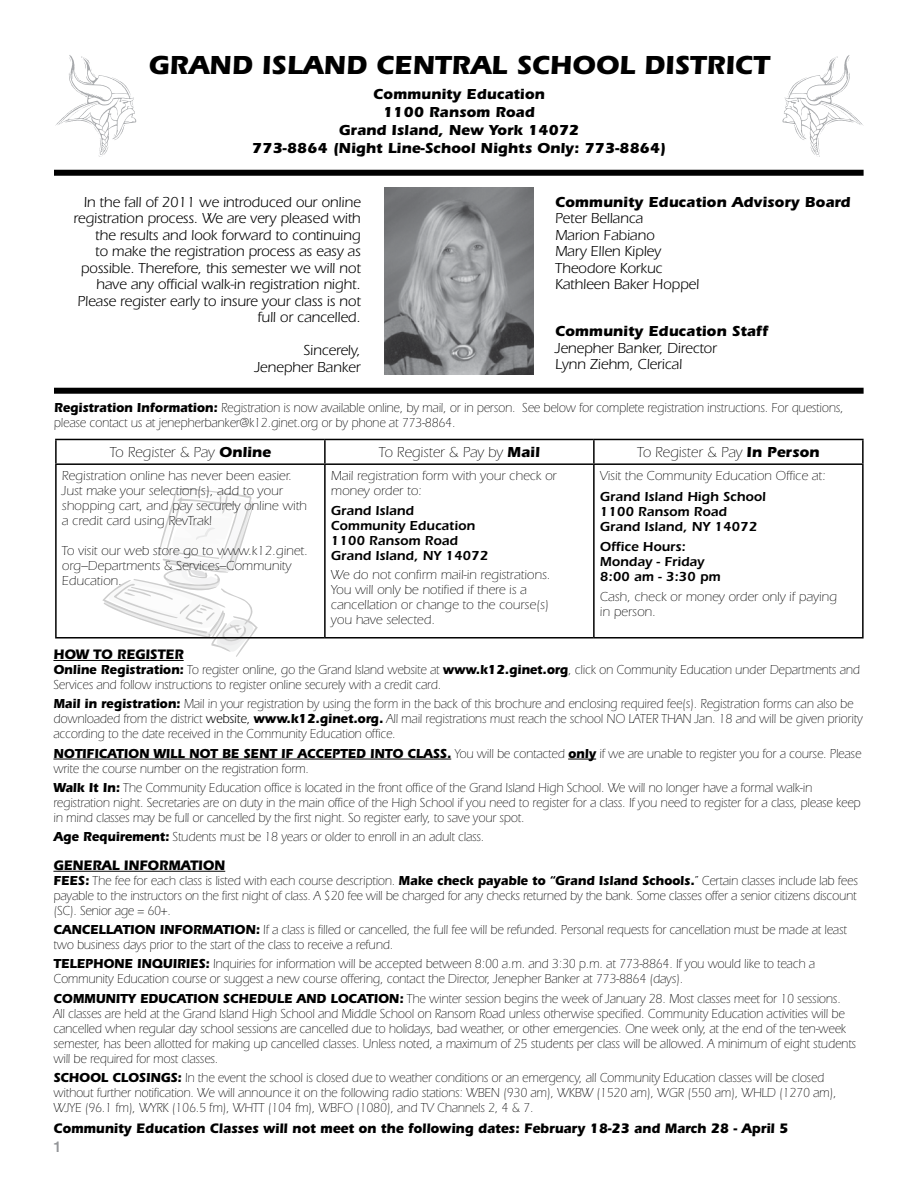
<style>
.page{position:relative;width:918px;height:1188px;background:#fff}
.page>*{position:absolute;margin:0;border:0;box-sizing:border-box;transform-origin:0 0}
.t1{font:700 27px "Itc Eras";color:#000}
.t2{font:15px/16.5px "Itc Eras";letter-spacing:-.01em;color:#000;text-align:right}
.t3{font:700 15px/18px "Itc Eras";color:#000;text-align:center}
.t4{font:300 15px "Itc Eras";color:#000}
.t5{font:500 15px "Helvetica Neue";color:#939598}
.t6{font:700 14.25px "Itc Eras";letter-spacing:-.005em;color:#000;scale:.94 1}
.t7{font:700 14.25px "Itc Eras";letter-spacing:-.005em;color:#000;scale:.93 1}
.t8{font:300 13.5px/15px "Itc Eras";letter-spacing:-.005em;color:#000;scale:.93 1}
.t9{font:300 13.5px/15px "Itc Eras";letter-spacing:-.005em;color:#000}
.t10{font:600 13.5px/15px "Itc Eras";color:#000}
.s1{font-weight:700}
.s2{font-weight:400}
</style>
<div class="page">
<svg style="left:55px;top:55px;width:81px;height:102px"></svg>
<svg style="left:782px;top:55px;width:82px;height:102px"></svg>
<img style="left:385px;top:188px;width:148px;height:186px">
<div style="left:54px;top:170px;width:810px;height:6px;background:#000"></div>
<div style="left:54px;top:388px;width:810px;height:6px;background:#000"></div>
<svg style="left:102px;top:488px;width:156px;height:169px"></svg>
<hr style="left:53px;top:660px;width:131px;height:1px;background:#000">
<hr style="left:53px;top:759px;width:398px;height:1px;background:#000">
<svg style="left:568px;top:759px;width:28px;height:1px"></svg>
<hr style="left:53px;top:871px;width:172px;height:1px;background:#000">
<hr style="left:55px;top:439px;width:270px;height:1px;background:#000">
<hr style="left:55px;top:440px;width:2px;height:23px;background:#000">
<hr style="left:325px;top:439px;width:269px;height:1px;background:#000">
<hr style="left:324px;top:440px;width:2px;height:23px;background:#000">
<hr style="left:594px;top:439px;width:270px;height:1px;background:#000">
<hr style="left:593px;top:440px;width:2px;height:23px;background:#000">
<hr style="left:862px;top:440px;width:2px;height:23px;background:#000">
<hr style="left:55px;top:463px;width:270px;height:2px;background:#000">
<hr style="left:55px;top:465px;width:2px;height:172px;background:#000">
<hr style="left:325px;top:463px;width:269px;height:2px;background:#000">
<hr style="left:324px;top:465px;width:2px;height:172px;background:#000">
<hr style="left:594px;top:463px;width:270px;height:2px;background:#000">
<hr style="left:593px;top:465px;width:2px;height:172px;background:#000">
<hr style="left:862px;top:465px;width:2px;height:172px;background:#000">
<hr style="left:55px;top:637px;width:270px;height:2px;background:#000">
<hr style="left:325px;top:637px;width:269px;height:2px;background:#000">
<hr style="left:594px;top:637px;width:270px;height:2px;background:#000">
<h1 class="t1" style="left:148px;top:50px;width:623px">GRAND ISLAND CENTRAL SCHOOL DISTRICT</h1>
<p class="t3" style="left:252px;top:85px;width:416px">Community Education<br>1100 Ransom Road<br>Grand Island, New York 14072<br>773-8864 (Night Line-School Nights Only: 773-8864)</p>
<p class="t2" style="left:73px;top:194px;width:289px">In the fall of 2011 we introduced our online registration process. We are very pleased with the results and look forward to continuing<br>to make the registration process as easy as possible. Therefore, this semester we will not have any official walk-in registration night.<br>Please register early to insure your class is not full or cancelled.</p>
<p class="t2" style="left:255px;top:342px;width:107px">Sincerely,<br>Jenepher Banker</p>
<p class="t3" style="left:555px;top:193px;width:297px">Community Education Advisory Board</p>
<p class="t2" style="left:555px;top:210px;width:146px;text-align:left">Peter Bellanca<br>Marion Fabiano<br>Mary Ellen Kipley<br>Theodore Korkuc<br>Kathleen Baker Hoppel</p>
<p class="t3" style="left:555px;top:322px;width:214px">Community Education Staff</p>
<p class="t2" style="left:555px;top:340px;width:163px;text-align:left">Jenepher Banker, Director<br>Lynn Ziehm, Clerical</p>
<p class="t8" style="left:54px;top:400px;width:851px"><span class="s1">Registration Information:</span> Registration is now available online, by mail, or in person. See below for complete registration instructions. For questions, please contact us at jenepherbanker@k12.ginet.org or by phone at 773-8864.</p>
<p class="t4" style="left:110px;top:444px;width:163px">To Register &amp; Pay <span class="s1">Online</span></p>
<p class="t4" style="left:379px;top:444px;width:162px">To Register &amp; Pay by <span class="s1">Mail</span></p>
<p class="t4" style="left:637px;top:444px;width:184px">To Register &amp; Pay <span class="s1">In Person</span></p>
<p class="t9" style="left:62px;top:469px;width:247px">Registration online has never been easier.<br>Just make your selection(s), add to your shopping cart, and pay securely online with a credit card using RevTrak!</p>
<p class="t9" style="left:62px;top:544px;width:247px">To visit our web store go to www.k12.ginet. org–Departments &amp; Services–Community<br>Education.</p>
<p class="t9" style="left:600px;top:469px;width:227px">Visit the Community Education Office at:</p>
<p class="t10" style="left:600px;top:489px;width:168px">Grand Island High School<br>1100 Ransom Road<br>Grand Island, NY 14072</p>
<p class="t10" style="left:600px;top:539px;width:122px">Office Hours:<br>Monday - Friday<br>8:00 am - 3:30 pm</p>
<p class="t9" style="left:600px;top:590px;width:239px">Cash, check or money order only if paying in person.</p>
<p class="t9" style="left:331px;top:469px;width:227px">Mail registration form with your check or money order to:</p>
<p class="t10" style="left:331px;top:503px;width:159px">Grand Island<br>Community Education<br>1100 Ransom Road<br>Grand Island, NY 14072</p>
<p class="t9" style="left:331px;top:567px;width:221px">We do not confirm mail-in registrations.<br>You will only be notified if there is a cancellation or change to the course(s) you have selected.</p>
<p class="t7" style="left:53px;top:646px;width:142px">HOW TO REGISTER</p>
<p class="t8" style="left:53px;top:662px;width:869px"><span class="s1">Online Registration:</span> To register online, go the Grand Island website at <span class="s1">www.k12.ginet.org</span>, click on Community Education under Departments and<br>Services and follow instructions to register online securely with a credit card.</p>
<p class="t8" style="left:53px;top:697px;width:871px"><span class="s1">Mail in registration:</span> Mail in your registration by using the form in the back of this brochure and enclosing required fee(s). Registration forms can also be downloaded from the district <span class="s2">website,</span> <span class="s1">www.k12.ginet.org.</span> All mail registrations must reach the school NO LATER THAN Jan. 18 and will be given priority according to the date received in the Community Education office.</p>
<p class="t8" style="left:53px;top:746px;width:870px"><span class="s1">NOTIFICATION WILL NOT BE SENT IF ACCEPTED INTO CLASS.</span> You will be contacted <span class="s1">only</span> if we are unable to register you for a course. Please write the course number on the registration form.</p>
<p class="t8" style="left:53px;top:780px;width:869px"><span class="s1">Walk It In:</span> The Community Education office is located in the front office of the Grand Island High School. We will no longer have a formal walk-in registration night. Secretaries are on duty in the main office of the High School if you need to register for a class. If you need to register for a class, please keep in mind classes may be full or cancelled by the first night. So register early, to save your spot.</p>
<p class="t8" style="left:53px;top:830px;width:465px"><span class="s1">Age Requirement:</span> Students must be 18 years or older to enroll in an adult class.</p>
<p class="t7" style="left:53px;top:857px;width:186px">GENERAL INFORMATION</p>
<p class="t8" style="left:53px;top:873px;width:866px;text-align:justify"><span class="s1">FEES:</span> The fee for each class is listed with each course description. <span class="s1">Make check payable to “Grand Island Schools.</span>” Certain classes include lab fees payable to the instructors on the first night of class. A $20 fee will be charged for any checks returned by the bank. Some classes offer a senior citizens discount (SC). Senior age = 60+.</p>
<p class="t8" style="left:53px;top:922px;width:855px"><span class="s1">CANCELLATION INFORMATION:</span> If a class is filled or cancelled, the full fee will be refunded. Personal requests for cancellation must be made at least two business days prior to the start of the class to receive a refund.</p>
<p class="t8" style="left:53px;top:957px;width:820px"><span class="s1">TELEPHONE INQUIRIES:</span> Inquiries for information will be accepted between 8:00 a.m. and 3:30 p.m. at 773-8864. If you would like to teach a<br>Community Education course or suggest a new course offering, contact the Director, Jenepher Banker at 773-8864 (days).</p>
<p class="t8" style="left:53px;top:991px;width:865px"><span class="s1">COMMUNITY EDUCATION SCHEDULE AND LOCATION:</span> The winter session begins the week of January 28. Most classes meet for 10 sessions.<br>All classes are held at the Grand Island High School and Middle School on Ransom Road unless otherwise specified. Community Education activities will be cancelled when regular day school sessions are cancelled due to holidays, bad weather, or other emergencies. One week only, at the end of the ten-week semester, has been allotted for making up cancelled classes. Unless noted, a maximum of 25 students per class will be allowed. A minimum of eight students will be required for most classes.</p>
<p class="t8" style="left:53px;top:1070px;width:844px"><span class="s1">SCHOOL CLOSINGS:</span> In the event the school is closed due to weather conditions or an emergency, all Community Education classes will be closed without further notification. We will announce it on the following radio stations: WBEN (930 am), WKBW (1520 am), WGR (550 am), WHLD (1270 am),<br>WJYE (96.1 fm), WYRK (106.5 fm), WHTT (104 fm), WBFO (1080), and TV Channels 2, 4 &amp; 7.</p>
<p class="t6" style="left:53px;top:1120px;width:783px">Community Education Classes will not meet on the following dates: February 18-23 and March 28 - April 5</p>
<p class="t5" style="left:53px;top:1138px;width:10px">1</p>
</div>
